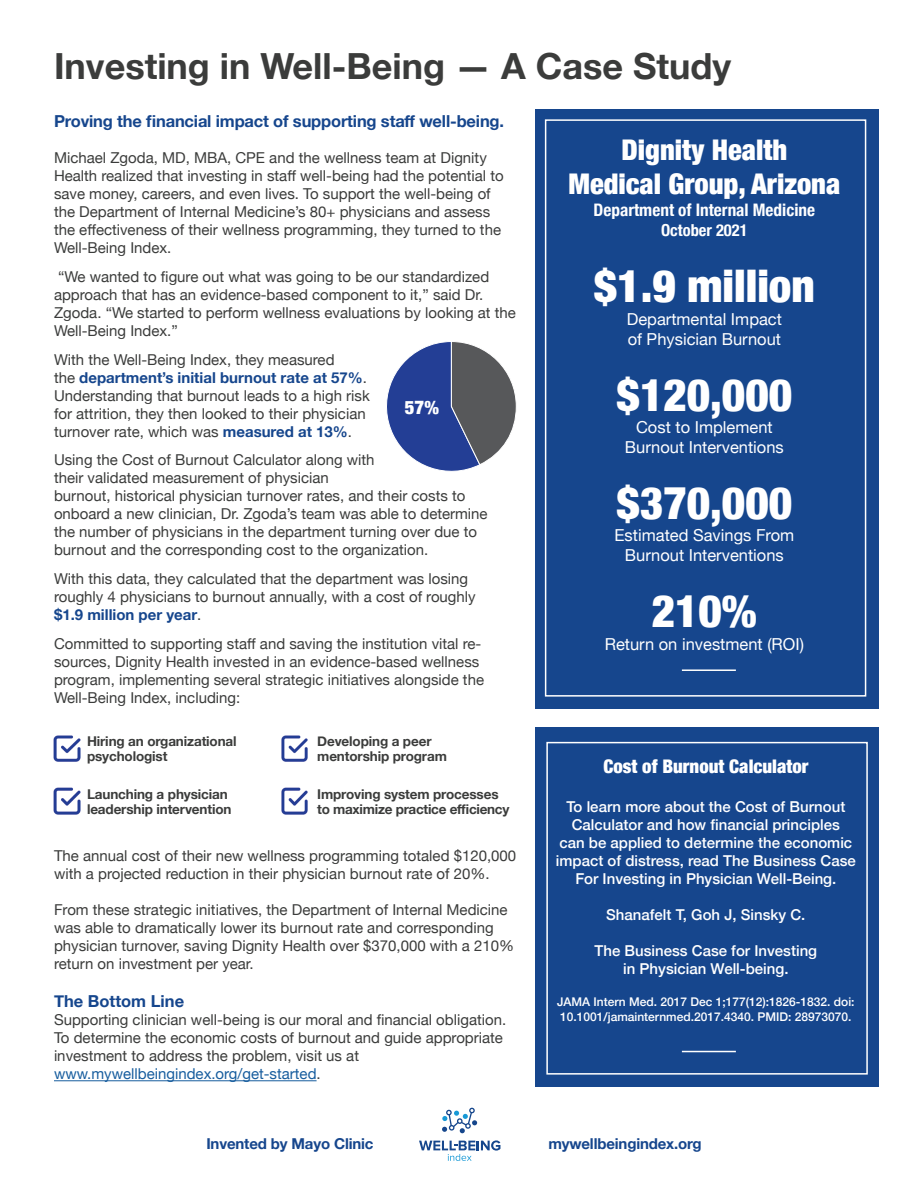
<style>
.page{position:relative;width:918px;height:1188px;background:#fff}
.page>*{position:absolute;margin:0;border:0;box-sizing:border-box;transform-origin:0 0}
.t1{font:900 condensed 45px "Helvetica Neue";color:#fff}
.t2{font:700 36px "Helvetica Neue";color:#3b3c3b}
.t3{font:900 condensed 28.5px/34.2px "Helvetica Neue";color:#fff;text-align:center}
.t4{font:900 condensed 18.75px "Helvetica Neue";color:#fff}
.t5{font:700 condensed 17.25px "Helvetica Neue";color:#fff}
.t6{font:16.5px/19.8px "Helvetica Neue";color:#fff;text-align:center}
.t7{font:700 16.5px "Helvetica Neue";letter-spacing:-.01em;color:#16468d}
.t8{font:700 condensed 16.5px "Helvetica Neue";color:#fff}
.t9{font:15px/18px "Helvetica Neue";color:#3b3c3b}
.t10{font:500 15px/18px "Helvetica Neue";color:#fff;text-align:center}
.t11{font:700 15px "Helvetica Neue";letter-spacing:-.01em;color:#16468d}
.t12{font:700 13.5px/15px "Helvetica Neue";letter-spacing:-.01em;color:#3b3c3b}
.t13{font:500 12px/14.4px "Helvetica Neue";color:#fff}
.s1{font-weight:700;color:#16468d}
.s2{color:#175d9e}
</style>
<div class="page">
<svg style="left:386px;top:341px;width:131px;height:131px"></svg>
<hr style="left:54px;top:1080px;width:263px;height:1px;background:#175d9e">
<div style="left:535px;top:110px;width:344px;height:599px;background:#16468d"></div>
<div style="left:535px;top:727px;width:344px;height:360px;background:#16468d"></div>
<div style="left:545px;top:119px;width:321px;height:578px;background:#16468d;border:2px solid #fff"></div>
<div style="left:546px;top:742px;width:322px;height:333px;background:#16468d;border:2px solid #fff"></div>
<svg style="left:419px;top:1140px;width:81px;height:21px"></svg>
<svg style="left:442px;top:1108px;width:35px;height:25px"></svg>
<hr style="left:682px;top:669px;width:54px;height:2px;background:#fff">
<hr style="left:682px;top:1051px;width:54px;height:1px;background:#fff">
<img style="left:53px;top:735px;width:28px;height:27px">
<img style="left:53px;top:787px;width:28px;height:28px">
<img style="left:281px;top:735px;width:27px;height:27px">
<img style="left:281px;top:787px;width:27px;height:28px">
<h2 class="t2" style="left:54px;top:38px;width:679px">Investing in Well-Being — A Case Study</h2>
<p class="t7" style="left:54px;top:108px;width:452px">Proving the financial impact of supporting staff well-being.</p>
<p class="t9" style="left:54px;top:150px;width:451px">Michael Zgoda, MD, MBA, CPE and the wellness team at Dignity Health realized that investing in staff well-being had the potential to save money, careers, and even lives. To support the well-being of the Department of Internal Medicine’s 80+ physicians and assess the effectiveness of their wellness programming, they turned to the Well-Being Index.</p>
<p class="t9" style="left:54px;top:268px;width:463px">“We wanted to figure out what was going to be our standardized approach that has an evidence-based component to it,” said Dr.<br>Zgoda. “We started to perform wellness evaluations by looking at the Well-Being Index.”</p>
<p class="t9" style="left:54px;top:351px;width:317px">With the Well-Being Index, they measured<br>the <span class="s1">department’s initial burnout rate at 57%</span>.<br>Understanding that burnout leads to a high risk for attrition, they then looked to their physician turnover rate, which was <span class="s1">measured at 13%</span>.</p>
<p class="t9" style="left:54px;top:452px;width:435px">Using the Cost of Burnout Calculator along with<br>their validated measurement of physician<br>burnout, historical physician turnover rates, and their costs to onboard a new clinician, Dr. Zgoda’s team was able to determine the number of physicians in the department turning over due to burnout and the corresponding cost to the organization.</p>
<p class="t9" style="left:54px;top:571px;width:423px">With this data, they calculated that the department was losing roughly 4 physicians to burnout annually, with a cost of roughly <span class="s1">$1.9 million per year</span>.</p>
<p class="t9" style="left:54px;top:636px;width:432px">Committed to supporting staff and saving the institution vital re&shy;sources, Dignity Health invested in an evidence-based wellness program, implementing several strategic initiatives alongside the Well-Being Index, including:</p>
<p class="t12" style="left:87px;top:734px;width:151px">Hiring an organizational psychologist</p>
<p class="t12" style="left:87px;top:787px;width:146px">Launching a physician leadership intervention</p>
<p class="t4" style="left:405px;top:392px;width:36px">57%</p>
<p class="t12" style="left:317px;top:734px;width:131px">Developing a peer mentorship program</p>
<p class="t12" style="left:317px;top:787px;width:194px">Improving system processes to maximize practice efficiency</p>
<p class="t9" style="left:54px;top:848px;width:464px">The annual cost of their new wellness programming totaled $120,000 with a projected reduction in their physician burnout rate of 20%.</p>
<p class="t9" style="left:54px;top:902px;width:462px">From these strategic initiatives, the Department of Internal Medicine was able to dramatically lower its burnout rate and corresponding physician turnover, saving Dignity Health over $370,000 with a 210% return on investment per year.</p>
<p class="t7" style="left:54px;top:988px;width:132px">The Bottom Line</p>
<p class="t9" style="left:54px;top:1012px;width:454px">Supporting clinician well-being is our moral and financial obligation.<br>To determine the economic costs of burnout and guide appropriate investment to address the problem, visit us at <span class="s2">www.mywellbeingindex.org/get-started</span>.</p>
<h3 class="t3" style="left:568px;top:131px;width:273px">Dignity Health<br>Medical Group, Arizona</h3>
<p class="t5" style="left:594px;top:196px;width:223px">Department of Internal Medicine</p>
<p class="t8" style="left:661px;top:217px;width:88px">October 2021</p>
<h1 class="t1" style="left:594px;top:249px;width:222px">$1.9 million</h1>
<p class="t6" style="left:627px;top:310px;width:157px;text-align:left">Departmental Impact of Physician Burnout</p>
<h1 class="t1" style="left:617px;top:357px;width:177px">$120,000</h1>
<p class="t6" style="left:625px;top:418px;width:160px">Cost to Implement<br>Burnout Interventions</p>
<h1 class="t1" style="left:617px;top:466px;width:177px">$370,000</h1>
<p class="t6" style="left:615px;top:526px;width:181px">Estimated Savings From<br>Burnout Interventions</p>
<h1 class="t1" style="left:652px;top:574px;width:107px">210%</h1>
<p class="t6" style="left:605px;top:635px;width:201px">Return on investment (ROI)</p>
<p class="t4" style="left:603px;top:751px;width:206px">Cost of Burnout Calculator</p>
<p class="t10" style="left:556px;top:796px;width:301px">To learn more about the Cost of Burnout Calculator and how financial principles<br>can be applied to determine the economic impact of distress, read The Business Case For Investing in Physician Well-Being.</p>
<p class="t10" style="left:606px;top:904px;width:201px">Shanafelt T, Goh J, Sinsky C.</p>
<p class="t10" style="left:595px;top:940px;width:224px">The Business Case for Investing in Physician Well-being.</p>
<p class="t13" style="left:557px;top:994px;width:299px">JAMA Intern Med. 2017 Dec 1;177(12):1826-1832. doi:<br>10.1001/jamainternmed.2017.4340. PMID: 28973070.</p>
<p class="t11" style="left:206px;top:1132px;width:169px">Invented by Mayo Clinic</p>
<p class="t11" style="left:548px;top:1132px;width:155px">mywellbeingindex.org</p>
</div>
